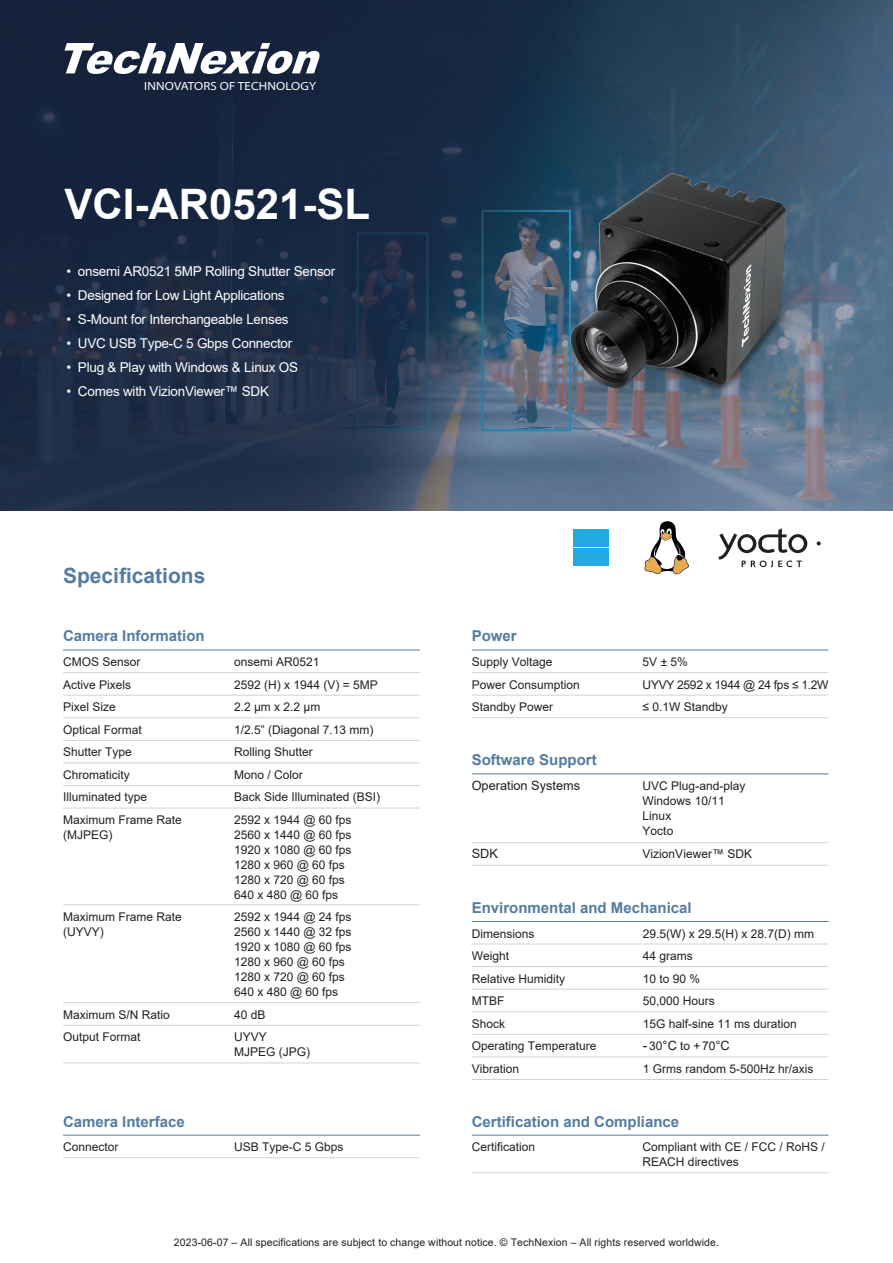
<style>
.page{position:relative;width:893px;height:1263px;background:#fff}
.page>*{position:absolute;margin:0;border:0;box-sizing:border-box;transform-origin:0 0}
.t1{font:700 42px "Arial";color:#fff}
.t2{font:700 21px "Arial";color:#537ca0}
.t3{font:700 15px "Arial";color:#537ca0}
.t4{font:13.5px "Arial";letter-spacing:-.015em;color:#fff}
.t5{font:12.75px "Arial";color:#231f20}
.t6{font:12px/22.5px "Arial";color:#231f20}
.t7{font:12px/22.5px "Arial";letter-spacing:-.025em;color:#231f20}
.t8{font:semi-expanded 11.85px "Myriad Pro";letter-spacing:.015em;color:#fff}
.t9{font:10.5px "Arial";letter-spacing:.01em;color:#231f20}
.s1{font-size:13.5px}
.s2{font-size:12.75px}
</style>
<div class="page">
<img style="left:0;top:0;width:893px;height:510px">
<img style="left:502px;top:108px;width:390px;height:337px">
<svg style="left:64px;top:43px;width:256px;height:31px"></svg>
<hr style="left:63px;top:1157px;width:357px;height:1px;background:#d1d2d4">
<hr style="left:63px;top:1135px;width:357px;height:1px;background:#537ca0">
<hr style="left:63px;top:672px;width:357px;height:1px;background:#d1d2d4">
<hr style="left:63px;top:695px;width:357px;height:1px;background:#d1d2d4">
<hr style="left:63px;top:717px;width:357px;height:1px;background:#d1d2d4">
<hr style="left:63px;top:740px;width:357px;height:1px;background:#d1d2d4">
<hr style="left:63px;top:763px;width:357px;height:1px;background:#d1d2d4">
<hr style="left:63px;top:785px;width:357px;height:1px;background:#d1d2d4">
<hr style="left:63px;top:808px;width:357px;height:1px;background:#d1d2d4">
<hr style="left:63px;top:905px;width:357px;height:1px;background:#d1d2d4">
<hr style="left:63px;top:1002px;width:357px;height:1px;background:#d1d2d4">
<hr style="left:63px;top:1025px;width:357px;height:1px;background:#d1d2d4">
<hr style="left:63px;top:1063px;width:357px;height:1px;background:#d1d2d4">
<hr style="left:63px;top:650px;width:357px;height:1px;background:#537ca0">
<hr style="left:472px;top:944px;width:356px;height:1px;background:#d1d2d4">
<hr style="left:472px;top:966px;width:356px;height:1px;background:#d1d2d4">
<hr style="left:472px;top:842px;width:356px;height:1px;background:#d1d2d4">
<hr style="left:472px;top:865px;width:356px;height:1px;background:#d1d2d4">
<hr style="left:472px;top:672px;width:356px;height:1px;background:#d1d2d4">
<hr style="left:472px;top:717px;width:356px;height:1px;background:#d1d2d4">
<hr style="left:472px;top:650px;width:356px;height:1px;background:#537ca0">
<hr style="left:472px;top:695px;width:356px;height:1px;background:#d1d2d4">
<hr style="left:472px;top:989px;width:356px;height:1px;background:#d1d2d4">
<hr style="left:472px;top:1011px;width:356px;height:1px;background:#d1d2d4">
<hr style="left:472px;top:1034px;width:356px;height:1px;background:#d1d2d4">
<hr style="left:472px;top:1057px;width:356px;height:1px;background:#d1d2d4">
<hr style="left:472px;top:1079px;width:356px;height:1px;background:#d1d2d4">
<hr style="left:472px;top:921px;width:356px;height:1px;background:#537ca0">
<hr style="left:472px;top:1172px;width:356px;height:1px;background:#d1d2d4">
<hr style="left:472px;top:1135px;width:356px;height:1px;background:#537ca0">
<hr style="left:472px;top:773px;width:356px;height:1px;background:#537ca0">
<svg style="left:644px;top:521px;width:45px;height:53px"></svg>
<svg style="left:817px;top:541px;width:4px;height:4px"></svg>
<svg style="left:718px;top:528px;width:89px;height:39px"></svg>
<div style="left:573px;top:530px;width:17px;height:17px;background:#24aae1"></div>
<div style="left:592px;top:530px;width:17px;height:17px;background:#24aae1"></div>
<div style="left:573px;top:549px;width:17px;height:17px;background:#24aae1"></div>
<div style="left:592px;top:549px;width:17px;height:17px;background:#24aae1"></div>
<p class="t8" style="left:144px;top:79px;width:173px">INNOVATORS OF TECHNOLOGY</p>
<h1 class="t1" style="left:64px;top:174px;width:307px">VCI-AR0521-SL</h1>
<p class="t4" style="left:66px;top:262px;width:270px">• onsemi AR0521 5MP Rolling Shutter Sensor</p>
<p class="t4" style="left:66px;top:286px;width:220px">• Designed for Low Light Applications</p>
<p class="t4" style="left:66px;top:310px;width:224px">• S-Mount for Interchangeable Lenses</p>
<p class="t4" style="left:66px;top:334px;width:227px">• UVC USB Type-C 5 Gbps Connector</p>
<p class="t4" style="left:66px;top:358px;width:233px">• Plug &amp; Play with Windows &amp; Linux OS</p>
<p class="t4" style="left:66px;top:382px;width:204px">• Comes with VizionViewer™ SDK</p>
<h2 class="t2" style="left:63px;top:561px;width:144px">Specifications</h2>
<p class="t3" style="left:63px;top:626px;width:143px">Camera Information</p>
<p class="t6" style="left:63px;top:651px;width:120px">CMOS Sensor<br>Active Pixels<br>Pixel Size<br>Optical Format<br>Shutter Type<br>Chromaticity<br>Illuminated type<br>Maximum Frame Rate</p>
<p class="t6" style="left:63px;top:823px;width:51px">(MJPEG)</p>
<p class="t6" style="left:63px;top:909px;width:120px;line-height:15px">Maximum Frame Rate (UYVY)</p>
<p class="t6" style="left:63px;top:1003px;width:108px">Maximum S/N Ratio<br>Output Format</p>
<p class="t6" style="left:234px;top:651px;width:148px">onsemi AR0521<br>2592 (H) x 1944 (V) = 5MP<br>2.2 μm x 2.2 μm<br>1/2.5” (Diagonal 7.13 mm)<br>Rolling Shutter<br>Mono / Color<br>Back Side Illuminated (BSI)<br>2592 x 1944 @ 60 fps</p>
<p class="t6" style="left:234px;top:827px;width:119px;line-height:15px">2560 x 1440 @ 60 fps<br>1920 x 1080 @ 60 fps<br>1280 x 960 @ 60 fps<br>1280 x 720 @ 60 fps<br>640 x 480 @ 60 fps</p>
<p class="t6" style="left:234px;top:909px;width:119px;line-height:15px">2592 x 1944 @ 24 fps<br>2560 x 1440 @ 32 fps<br>1920 x 1080 @ 60 fps<br>1280 x 960 @ 60 fps<br>1280 x 720 @ 60 fps<br>640 x 480 @ 60 fps</p>
<p class="t6" style="left:234px;top:1003px;width:34px">40 dB<br>UYVY</p>
<p class="t6" style="left:234px;top:1041px;width:78px">MJPEG (JPG)</p>
<p class="t3" style="left:63px;top:1111px;width:123px">Camera Interface</p>
<p class="t6" style="left:63px;top:1136px;width:57px">Connector</p>
<p class="t6" style="left:234px;top:1136px;width:111px">USB Type-C 5 Gbps</p>
<p class="t3" style="left:472px;top:626px;width:47px">Power</p>
<p class="t6" style="left:472px;top:651px;width:110px">Supply Voltage<br>Power Consumption<br>Standby Power</p>
<p class="t3" style="left:472px;top:749px;width:127px">Software Support</p>
<p class="t5" style="left:472px;top:777px;width:110px">Operation Systems</p>
<p class="t5" style="left:472px;top:844px;width:28px">SDK</p>
<p class="t7" style="left:643px;top:651px;width:187px">5V ± 5%<br>UYVY 2592 x 1944 @ 24 fps ≤ 1.2W ≤ 0.1W Standby</p>
<p class="t6" style="left:643px;top:778px;width:104px;line-height:15px">UVC Plug-and-play<br>Windows 10/11<br>Linux<br>Yocto</p>
<p class="t6" style="left:643px;top:842px;width:111px">VizionViewer™ SDK</p>
<p class="t3" style="left:472px;top:897px;width:222px">Environmental and Mechanical</p>
<p class="t6" style="left:643px;top:922px;width:173px">29.5(W) x 29.5(H) x 28.7(D) mm<br>44 grams<br>10 to 90 %<br>50,000 Hours<br>15G half-sine 11 ms duration</p>
<p class="t6" style="left:643px;top:1035px;width:172px"><span class="s1">-</span> 30<span class="s2">°C</span> to + 70<span class="s2">°C<br></span>1 Grms random 5-500Hz hr/axis</p>
<p class="t6" style="left:472px;top:922px;width:126px">Dimensions<br>Weight<br>Relative Humidity<br>MTBF<br>Shock<br>Operating Temperature<br>Vibration</p>
<p class="t3" style="left:472px;top:1111px;width:209px">Certification and Compliance</p>
<p class="t6" style="left:643px;top:1139px;width:184px;line-height:15px">Compliant with CE / FCC / RoHS /<br>REACH directives</p>
<p class="t6" style="left:472px;top:1136px;width:65px">Certification</p>
<p class="t9" style="left:174px;top:1235px;width:546px">2023-06-07 – All specifications are subject to change without notice. © TechNexion – All rights reserved worldwide.</p>
</div>
